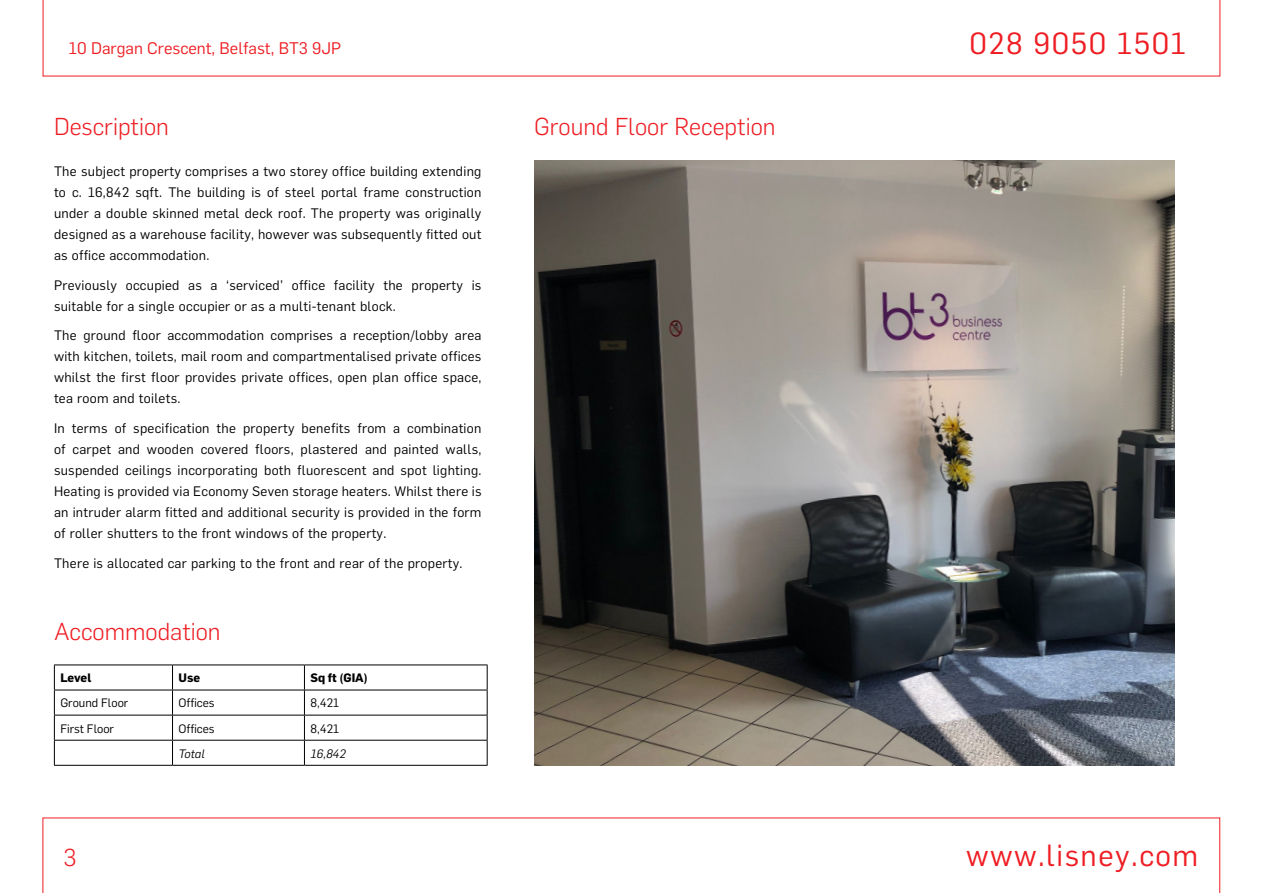
<style>
.page{position:relative;width:1263px;height:893px;background:#fff}
.page>*{position:absolute;margin:0;border:0;box-sizing:border-box;transform-origin:0 0}
.t1{font:30px "Flama";letter-spacing:.05em;color:#ee1d23}
.t2{font:300 24px "Flama";color:#ee1d23}
.t3{font:16.5px "Flama";color:#ee1d23}
._05_Body_Text{font:13.5px/21px "Flama";letter-spacing:.02em;color:#000;text-align:justify}
.t4{font:12px "Flama";color:#000}
.t5{font:700 12px "Flama";color:#000}
.t6{font:italic 12px "Flama";color:#000}
</style>
<div class="page">
<svg style="left:43px;top:818px;width:1177px;height:75px"></svg>
<img style="left:534px;top:161px;width:640px;height:604px">
<hr style="left:54px;top:665px;width:118px;height:1px;background:#000">
<hr style="left:172px;top:665px;width:132px;height:1px;background:#000">
<hr style="left:304px;top:665px;width:183px;height:1px;background:#000">
<hr style="left:54px;top:690px;width:118px;height:1px;background:#000">
<hr style="left:172px;top:690px;width:132px;height:1px;background:#000">
<hr style="left:304px;top:690px;width:183px;height:1px;background:#000">
<hr style="left:54px;top:715px;width:118px;height:1px;background:#000">
<hr style="left:172px;top:715px;width:132px;height:1px;background:#000">
<hr style="left:304px;top:715px;width:183px;height:1px;background:#000">
<hr style="left:54px;top:740px;width:118px;height:1px;background:#000">
<svg style="left:54px;top:665px;width:1px;height:100px"></svg>
<hr style="left:172px;top:740px;width:132px;height:1px;background:#000">
<svg style="left:172px;top:665px;width:1px;height:100px"></svg>
<hr style="left:304px;top:740px;width:183px;height:1px;background:#000">
<svg style="left:304px;top:665px;width:1px;height:100px"></svg>
<svg style="left:487px;top:665px;width:1px;height:100px"></svg>
<hr style="left:54px;top:765px;width:118px;height:1px;background:#000">
<hr style="left:172px;top:765px;width:132px;height:1px;background:#000">
<hr style="left:304px;top:765px;width:183px;height:1px;background:#000">
<p class="t3" style="left:69px;top:37px;width:274px">10 Dargan Crescent, Belfast, BT3 9JP</p>
<p class="t2" style="left:54px;top:111px;width:116px">Description</p>
<p class="t2" style="left:534px;top:111px;width:243px">Ground Floor Reception</p>
<p class="_05_Body_Text" style="left:54px;top:160px;width:429px">The subject property comprises a two storey office building extending to c. 16,842 sqft. The building is of steel portal frame construction under a double skinned metal deck roof. The property was originally designed as a warehouse facility, however was subsequently fitted out as office accommodation.</p>
<p class="_05_Body_Text" style="left:54px;top:274px;width:429px">Previously occupied as a ‘serviced’ office facility the property is suitable for a single occupier or as a multi-tenant block.</p>
<p class="_05_Body_Text" style="left:54px;top:324px;width:429px">The ground floor accommodation comprises a reception/lobby area with kitchen, toilets, mail room and compartmentalised private offices whilst the first floor provides private offices, open plan office space, tea room and toilets.</p>
<p class="_05_Body_Text" style="left:54px;top:417px;width:429px">In terms of specification the property benefits from a combination of carpet and wooden covered floors, plastered and painted walls, suspended ceilings incorporating both fluorescent and spot lighting.<br>Heating is provided via Economy Seven storage heaters. Whilst there is an intruder alarm fitted and additional security is provided in the form of roller shutters to the front windows of the property.</p>
<p class="_05_Body_Text" style="left:54px;top:551px;width:410px">There is allocated car parking to the front and rear of the property.</p>
<p class="t2" style="left:54px;top:615px;width:168px">Accommodation</p>
<p class="t5" style="left:60px;top:669px;width:32px">Level</p>
<p class="t5" style="left:179px;top:669px;width:23px">Use</p>
<p class="t5" style="left:310px;top:669px;width:59px">Sq ft (GIA)</p>
<p class="t4" style="left:60px;top:695px;width:70px">Ground Floor</p>
<p class="t4" style="left:179px;top:695px;width:38px">Offices</p>
<p class="t4" style="left:310px;top:695px;width:30px">8,421</p>
<p class="t4" style="left:60px;top:720px;width:55px">First Floor</p>
<p class="t4" style="left:179px;top:720px;width:38px">Offices</p>
<p class="t4" style="left:310px;top:720px;width:30px">8,421</p>
<p class="t6" style="left:179px;top:745px;width:28px">Total</p>
<p class="t6" style="left:310px;top:745px;width:37px">16,842</p>
<h2 class="t2" style="left:64px;top:841px;width:14px">3</h2>
<h1 class="t1" style="left:969px;top:23px;width:218px">028 9050 1501</h1>
<h1 class="t1" style="left:966px;top:834px;width:234px">www.lisney.com</h1>
</div>
